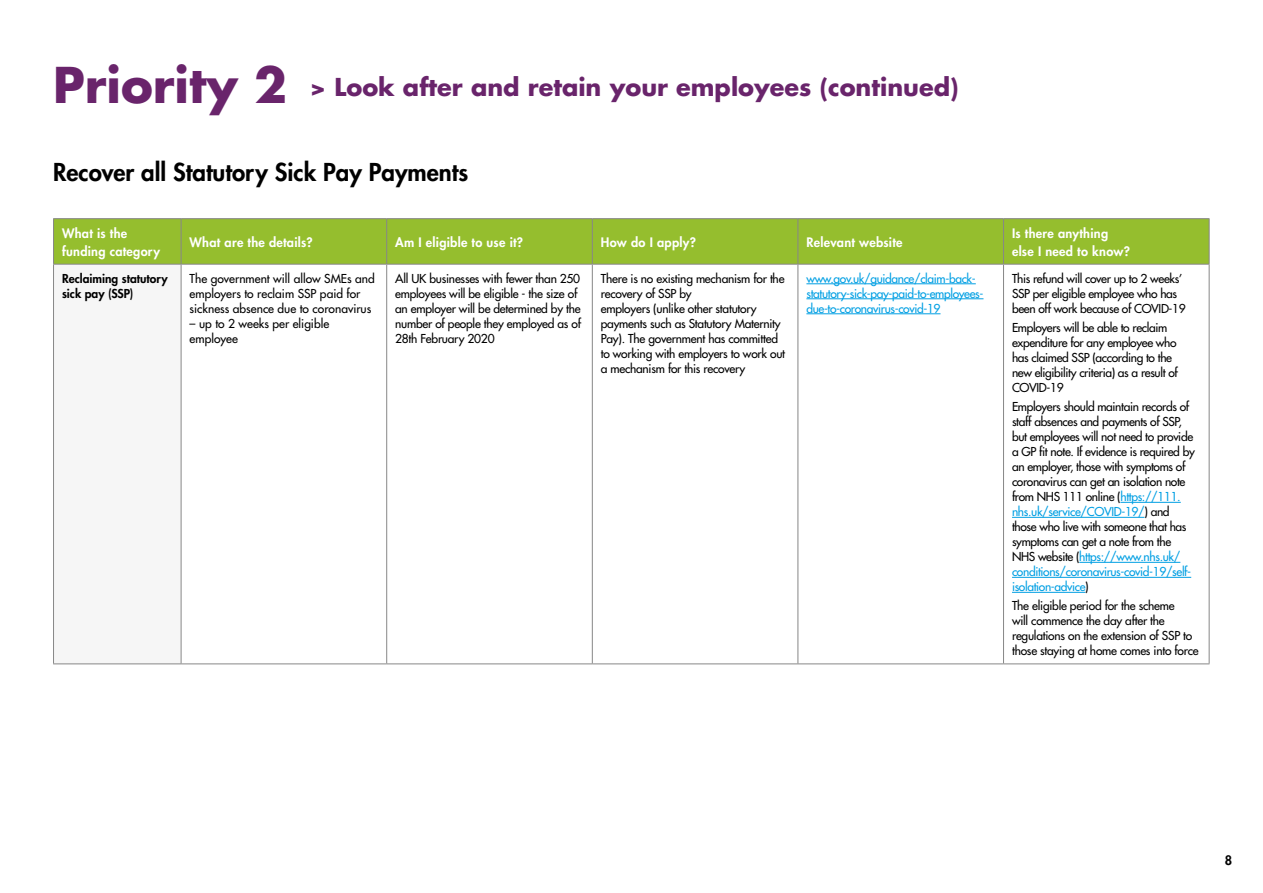
<style>
.page{position:relative;width:1263px;height:893px;background:#fff}
.page>*{position:absolute;margin:0;border:0;box-sizing:border-box;transform-origin:0 0}
.t1{font:700 24px "Futura Std";color:#69246b}
.t2{font:800 24px "Futura Std";color:#000}
.t3{font:800 12.75px/18px "Futura Std";letter-spacing:.02em;color:#fff}
.t4{font:800 12.75px "Futura Std";color:#000}
.t5{font:500 12px/15px "Futura Std";letter-spacing:-.02em;color:#000}
.t6{font:500 12px/15px "Futura Std";color:#000}
.t7{font:500 12px/15px "Futura Std";letter-spacing:-.03em;color:#009fe3}
.t8{font:800 12px/15px "Futura Std";color:#000}
.s1{font-size:48px}
.s2{color:#009fe3}
</style>
<div class="page">
<div style="left:54px;top:219px;width:1155px;height:45px;background:#95be2e"></div>
<div style="left:54px;top:264px;width:127px;height:400px;background:#f6f6f6"></div>
<svg style="left:387px;top:265px;width:822px;height:398px"></svg>
<hr style="left:53px;top:218px;width:128px;height:1px;background:#878787">
<hr style="left:53px;top:219px;width:1px;height:45px;background:#878787">
<hr style="left:181px;top:218px;width:206px;height:1px;background:#878787">
<hr style="left:181px;top:219px;width:1px;height:45px;background:#878787">
<hr style="left:387px;top:218px;width:205px;height:1px;background:#878787">
<hr style="left:386px;top:219px;width:1px;height:45px;background:#878787">
<hr style="left:592px;top:218px;width:206px;height:1px;background:#878787">
<hr style="left:592px;top:219px;width:1px;height:45px;background:#878787">
<hr style="left:798px;top:218px;width:205px;height:1px;background:#878787">
<hr style="left:797px;top:219px;width:1px;height:45px;background:#878787">
<hr style="left:1003px;top:218px;width:206px;height:1px;background:#878787">
<hr style="left:1003px;top:219px;width:1px;height:45px;background:#878787">
<hr style="left:1209px;top:219px;width:1px;height:45px;background:#878787">
<hr style="left:53px;top:264px;width:128px;height:1px;background:#878787">
<hr style="left:53px;top:265px;width:1px;height:398px;background:#878787">
<hr style="left:181px;top:264px;width:206px;height:1px;background:#878787">
<hr style="left:181px;top:265px;width:1px;height:398px;background:#878787">
<hr style="left:387px;top:264px;width:205px;height:1px;background:#878787">
<hr style="left:386px;top:265px;width:1px;height:398px;background:#878787">
<hr style="left:592px;top:264px;width:206px;height:1px;background:#878787">
<hr style="left:592px;top:265px;width:1px;height:398px;background:#878787">
<hr style="left:798px;top:264px;width:205px;height:1px;background:#878787">
<hr style="left:797px;top:265px;width:1px;height:398px;background:#878787">
<hr style="left:1003px;top:264px;width:206px;height:1px;background:#878787">
<hr style="left:1003px;top:265px;width:1px;height:398px;background:#878787">
<hr style="left:1209px;top:265px;width:1px;height:398px;background:#878787">
<hr style="left:53px;top:663px;width:128px;height:1px;background:#878787">
<hr style="left:181px;top:663px;width:206px;height:1px;background:#878787">
<hr style="left:387px;top:663px;width:205px;height:1px;background:#878787">
<hr style="left:592px;top:663px;width:206px;height:1px;background:#878787">
<hr style="left:798px;top:663px;width:205px;height:1px;background:#878787">
<hr style="left:1003px;top:663px;width:206px;height:1px;background:#878787">
<hr style="left:806px;top:283px;width:170px;height:1px;background:#009fe3">
<hr style="left:806px;top:298px;width:177px;height:1px;background:#009fe3">
<hr style="left:806px;top:313px;width:134px;height:1px;background:#009fe3">
<hr style="left:1120px;top:502px;width:61px;height:1px;background:#009fe3">
<hr style="left:1012px;top:517px;width:132px;height:1px;background:#009fe3">
<hr style="left:1079px;top:562px;width:101px;height:1px;background:#009fe3">
<hr style="left:1012px;top:577px;width:179px;height:1px;background:#009fe3">
<hr style="left:1012px;top:592px;width:73px;height:1px;background:#009fe3">
<h1 class="t1" style="left:53px;top:71px;width:907px"><span class="s1">Priority 2</span> &gt; Look after and retain your employees (continued)</h1>
<h1 class="t2" style="left:53px;top:157px;width:417px">Recover all Statutory Sick Pay Payments</h1>
<p class="t3" style="left:62px;top:224px;width:100px">What is the funding category</p>
<p class="t3" style="left:190px;top:233px;width:125px">What are the details?</p>
<p class="t3" style="left:395px;top:233px;width:129px">Am I eligible to use it?</p>
<p class="t3" style="left:601px;top:233px;width:97px">How do I apply?</p>
<p class="t3" style="left:806px;top:233px;width:98px">Relevant website</p>
<p class="t3" style="left:1012px;top:224px;width:119px">Is there anything else I need to know?</p>
<p class="t8" style="left:62px;top:271px;width:107px">Reclaiming statutory sick pay (SSP)</p>
<p class="t6" style="left:190px;top:271px;width:187px">The government will allow SMEs and employers to reclaim SSP paid for sickness absence due to coronavirus</p>
<p class="t6" style="left:190px;top:316px;width:141px">– up to 2 weeks per eligible employee</p>
<p class="t5" style="left:395px;top:271px;width:187px">All UK businesses with fewer than 250 employees will be eligible - the size of an employer will be determined by the number of people they employed as of 28th February 2020</p>
<p class="t5" style="left:601px;top:271px;width:186px">There is no existing mechanism for the recovery of SSP by<br>employers (unlike other statutory payments such as Statutory Maternity<br>Pay). The government has committed to working with employers to work out a mechanism for this recovery</p>
<p class="t7" style="left:806px;top:271px;width:179px">www.gov.uk/guidance/claim-back&shy;statutory-sick-pay-paid-to-employees&shy;due-to-coronavirus-covid-19</p>
<p class="t5" style="left:1012px;top:271px;width:175px">This refund will cover up to 2 weeks’<br>SSP per eligible employee who has been off work because of COVID-19</p>
<p class="t5" style="left:1012px;top:320px;width:167px">Employers will be able to reclaim expenditure for any employee who has claimed SSP (according to the new eligibility criteria) as a result of<br>COVID-19</p>
<p class="t5" style="left:1012px;top:399px;width:184px">Employers should maintain records of staff absences and payments of SSP, but employees will not need to provide a GP fit note. If evidence is required by an employer, those with symptoms of coronavirus can get an isolation note from NHS 111 online (<span class="s2">https://111. nhs.uk/service/COVID-19/</span>) and those who live with someone that has symptoms can get a note from the NHS website (<span class="s2">https://www.nhs.uk/ conditions/coronavirus-covid-19/self&shy;isolation-advice</span>)</p>
<p class="t5" style="left:1012px;top:598px;width:188px">The eligible period for the scheme<br>will commence the day after the regulations on the extension of SSP to those staying at home comes into force</p>
<p class="t4" style="left:1225px;top:852px;width:9px">8</p>
</div>
